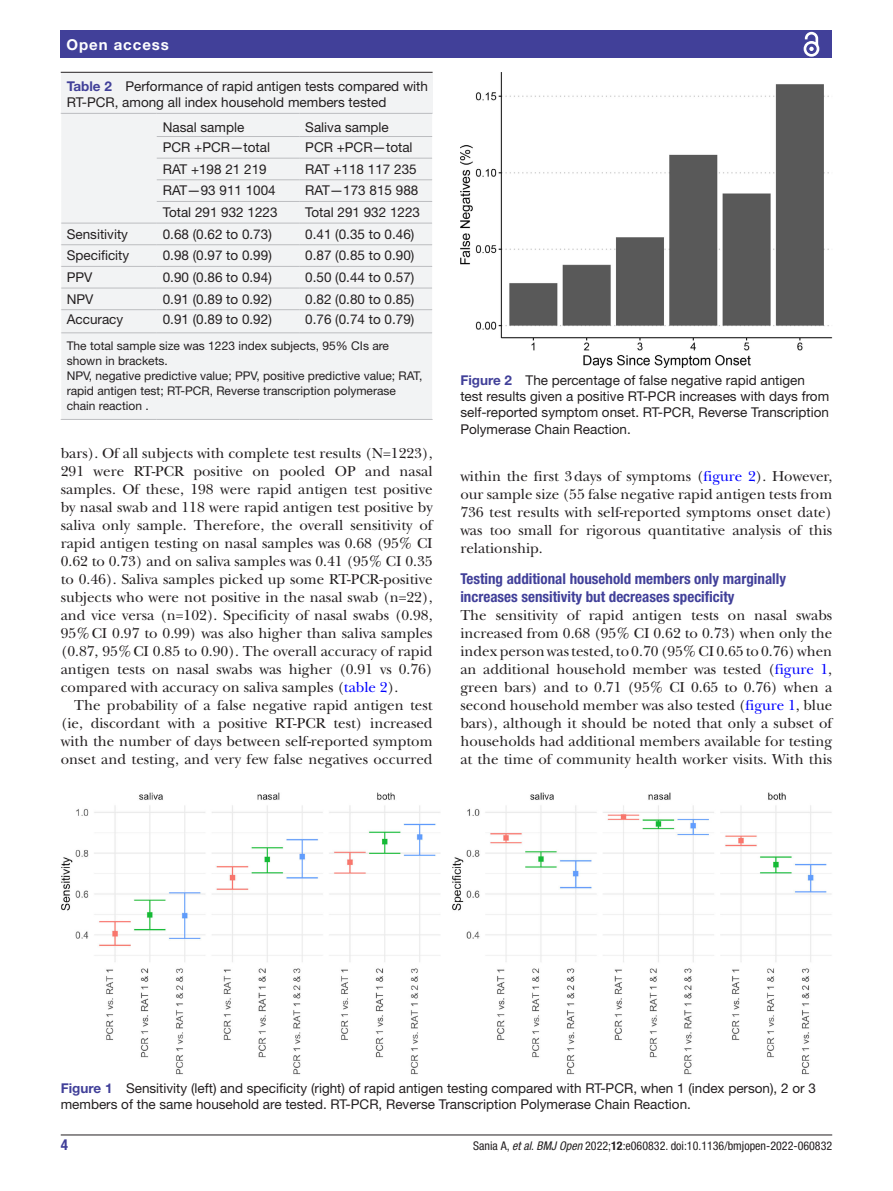
<style>
.page{position:relative;width:893px;height:1191px;background:#fff}
.page>*{position:absolute;margin:0;border:0;box-sizing:border-box;transform-origin:0 0}
.t1{font:15px/18px "New Baskerville";color:#231f20;text-align:justify}
.t2{font:700 condensed 15px/18px "Helvetica Neue LT Std";color:#414099}
.t3{font:700 15px "Helvetica Neue LT Std";letter-spacing:.065em;color:#fff}
.t4{font:13.5px/16.2px "Helvetica Neue LT Std";color:#231f20}
.t5{font:12px/15px "Helvetica Neue LT Std";color:#231f20}
.t6{font:condensed 12px "Helvetica Neue LT Std";color:#231f20}
.s1{font-weight:700;color:#414099}
.s2{color:#00f}
.s3{font-style:italic}
.s4{font-weight:700}
</style>
<div class="page">
<hr style="left:61px;top:1134px;width:771px;height:1px;background:#231f20">
<div style="left:61px;top:31px;width:771px;height:27px;background:#414099"></div>
<svg style="left:803px;top:31px;width:17px;height:26px"></svg>
<div style="left:61px;top:73px;width:372px;height:346px;background:#f2f3f4"></div>
<hr style="left:61px;top:72px;width:372px;height:1px;background:#231f20">
<hr style="left:61px;top:113px;width:96px;height:1px;background:#bcbdc0">
<hr style="left:157px;top:113px;width:142px;height:1px;background:#bcbdc0">
<hr style="left:299px;top:113px;width:134px;height:1px;background:#bcbdc0">
<hr style="left:157px;top:136px;width:142px;height:1px;background:#bcbdc0">
<hr style="left:299px;top:136px;width:133px;height:1px;background:#bcbdc0">
<hr style="left:157px;top:158px;width:142px;height:1px;background:#bcbdc0">
<hr style="left:299px;top:158px;width:133px;height:1px;background:#bcbdc0">
<hr style="left:157px;top:179px;width:142px;height:1px;background:#bcbdc0">
<hr style="left:299px;top:179px;width:133px;height:1px;background:#bcbdc0">
<hr style="left:157px;top:201px;width:142px;height:1px;background:#bcbdc0">
<hr style="left:299px;top:201px;width:133px;height:1px;background:#bcbdc0">
<hr style="left:61px;top:223px;width:96px;height:1px;background:#bcbdc0">
<hr style="left:157px;top:223px;width:142px;height:1px;background:#bcbdc0">
<hr style="left:299px;top:223px;width:133px;height:1px;background:#bcbdc0">
<hr style="left:61px;top:244px;width:96px;height:1px;background:#bcbdc0">
<hr style="left:157px;top:244px;width:142px;height:1px;background:#bcbdc0">
<hr style="left:299px;top:244px;width:133px;height:1px;background:#bcbdc0">
<hr style="left:61px;top:266px;width:96px;height:1px;background:#bcbdc0">
<hr style="left:157px;top:266px;width:142px;height:1px;background:#bcbdc0">
<hr style="left:299px;top:266px;width:133px;height:1px;background:#bcbdc0">
<hr style="left:61px;top:288px;width:96px;height:1px;background:#bcbdc0">
<hr style="left:157px;top:288px;width:142px;height:1px;background:#bcbdc0">
<hr style="left:299px;top:288px;width:133px;height:1px;background:#bcbdc0">
<hr style="left:61px;top:309px;width:96px;height:1px;background:#bcbdc0">
<hr style="left:157px;top:309px;width:142px;height:1px;background:#bcbdc0">
<hr style="left:157px;top:332px;width:142px;height:1px;background:#bcbdc0">
<hr style="left:299px;top:309px;width:133px;height:1px;background:#bcbdc0">
<hr style="left:299px;top:332px;width:133px;height:1px;background:#bcbdc0">
<hr style="left:61px;top:332px;width:96px;height:1px;background:#bcbdc0">
<hr style="left:61px;top:419px;width:96px;height:1px;background:#bcbdc0">
<hr style="left:157px;top:419px;width:142px;height:1px;background:#bcbdc0">
<hr style="left:299px;top:419px;width:134px;height:1px;background:#bcbdc0">
<svg style="left:432px;top:114px;width:1px;height:218px"></svg>
<hr style="left:432px;top:333px;width:1px;height:86px;background:#fff">
<img style="left:61px;top:793px;width:771px;height:282px">
<img style="left:460px;top:73px;width:372px;height:294px">
<p class="t3" style="left:66px;top:35px;width:104px">Open access</p>
<p class="t4" style="left:67px;top:77px;width:363px"><span class="s1">Table 2</span> Performance of rapid antigen tests compared with<br>RT-PCR, among all index household members tested</p>
<p class="t4" style="left:163px;top:119px;width:83px">Nasal sample</p>
<p class="t4" style="left:305px;top:119px;width:85px">Saliva sample</p>
<p class="t4" style="left:163px;top:139px;width:109px">PCR +PCR—total</p>
<p class="t4" style="left:305px;top:139px;width:109px">PCR +PCR—total</p>
<p class="t4" style="left:163px;top:161px;width:105px">RAT +198 21 219</p>
<p class="t4" style="left:305px;top:161px;width:113px">RAT +118 117 235</p>
<p class="t4" style="left:163px;top:182px;width:115px">RAT—93 911 1004</p>
<p class="t4" style="left:305px;top:182px;width:115px">RAT—173 815 988</p>
<p class="t4" style="left:163px;top:204px;width:116px">Total 291 932 1223</p>
<p class="t4" style="left:305px;top:204px;width:116px">Total 291 932 1223</p>
<p class="t4" style="left:67px;top:226px;width:63px">Sensitivity</p>
<p class="t4" style="left:163px;top:226px;width:111px">0.68 (0.62 to 0.73)</p>
<p class="t4" style="left:305px;top:226px;width:111px">0.41 (0.35 to 0.46)</p>
<p class="t4" style="left:67px;top:247px;width:64px">Specificity</p>
<p class="t4" style="left:163px;top:247px;width:111px">0.98 (0.97 to 0.99)</p>
<p class="t4" style="left:305px;top:247px;width:111px">0.87 (0.85 to 0.90)</p>
<p class="t4" style="left:67px;top:269px;width:27px">PPV</p>
<p class="t4" style="left:163px;top:269px;width:111px">0.90 (0.86 to 0.94)</p>
<p class="t4" style="left:305px;top:269px;width:111px">0.50 (0.44 to 0.57)</p>
<p class="t4" style="left:67px;top:291px;width:28px">NPV</p>
<p class="t4" style="left:163px;top:291px;width:111px">0.91 (0.89 to 0.92)</p>
<p class="t4" style="left:305px;top:291px;width:111px">0.82 (0.80 to 0.85)</p>
<p class="t4" style="left:67px;top:311px;width:58px">Accuracy</p>
<p class="t4" style="left:163px;top:311px;width:111px">0.91 (0.89 to 0.92)</p>
<p class="t4" style="left:305px;top:311px;width:111px">0.76 (0.74 to 0.79)</p>
<p class="t5" style="left:67px;top:338px;width:357px">The total sample size was 1223 index subjects, 95% CIs are shown in brackets.<br>NPV, negative predictive value; PPV, positive predictive value; RAT, rapid antigen test; RT-PCR, Reverse transcription polymerase chain reaction .</p>
<p class="t1" style="left:61px;top:444px;width:373px">bars). Of all subjects with complete test results (N=1223), 291 were RT-PCR positive on pooled OP and nasal samples. Of these, 198 were rapid antigen test positive by nasal swab and 118 were rapid antigen test positive by saliva only sample. Therefore, the overall sensitivity of rapid antigen testing on nasal samples was 0.68 (95% CI 0.62 to 0.73) and on saliva samples was 0.41 (95% CI 0.35 to 0.46). Saliva samples picked up some RT-PCR-positive subjects who were not positive in the nasal swab (n=22), and vice versa (n=102). Specificity of nasal swabs (0.98, 95%CI 0.97 to 0.99) was also higher than saliva samples (0.87, 95%CI 0.85 to 0.90). The overall accuracy of rapid antigen tests on nasal swabs was higher (0.91 vs 0.76) compared with accuracy on saliva samples (<span class="s2">table 2</span>).</p>
<p class="t1" style="left:61px;top:696px;width:373px;text-indent:14px">The probability of a false negative rapid antigen test (ie, discordant with a positive RT-PCR test) increased with the number of days between self-reported symptom onset and testing, and very few false negatives occurred</p>
<p class="t4" style="left:460px;top:372px;width:370px"><span class="s1">Figure 2</span> The percentage of false negative rapid antigen test results given a positive RT-PCR increases with days from self-reported symptom onset. RT-PCR, Reverse Transcription Polymerase Chain Reaction.</p>
<p class="t1" style="left:460px;top:467px;width:373px">within the first 3days of symptoms (<span class="s2">figure 2</span>). However, our sample size (55 false negative rapid antigen tests from 736 test results with self-reported symptoms onset date) was too small for rigorous quantitative analysis of this relationship.</p>
<p class="t2" style="left:460px;top:570px;width:327px">Testing additional household members only marginally increases sensitivity but decreases specificity</p>
<p class="t1" style="left:460px;top:606px;width:373px">The sensitivity of rapid antigen tests on nasal swabs increased from 0.68 (95% CI 0.62 to 0.73) when only the index person was tested, to 0.70 (95% CI 0.65 to 0.76) when an additional household member was tested (<span class="s2">figure 1</span>, green bars) and to 0.71 (95% CI 0.65 to 0.76) when a second household member was also tested (<span class="s2">figure 1</span>, blue bars), although it should be noted that only a subset of households had additional members available for testing at the time of community health worker visits. With this</p>
<p class="t4" style="left:61px;top:1080px;width:757px"><span class="s1">Figure 1</span> Sensitivity (left) and specificity (right) of rapid antigen testing compared with RT-PCR, when 1 (index person), 2 or 3 members of the same household are tested. RT-PCR, Reverse Transcription Polymerase Chain Reaction.</p>
<p class="t2" style="left:61px;top:1135px;width:9px">4</p>
<p class="t6" style="left:473px;top:1138px;width:360px">Sania A, <span class="s3">et al</span>. <span class="s3">BMJ Open</span> 2022;<span class="s4">12</span>:e060832. doi:10.1136/bmjopen-2022-060832</p>
</div>
